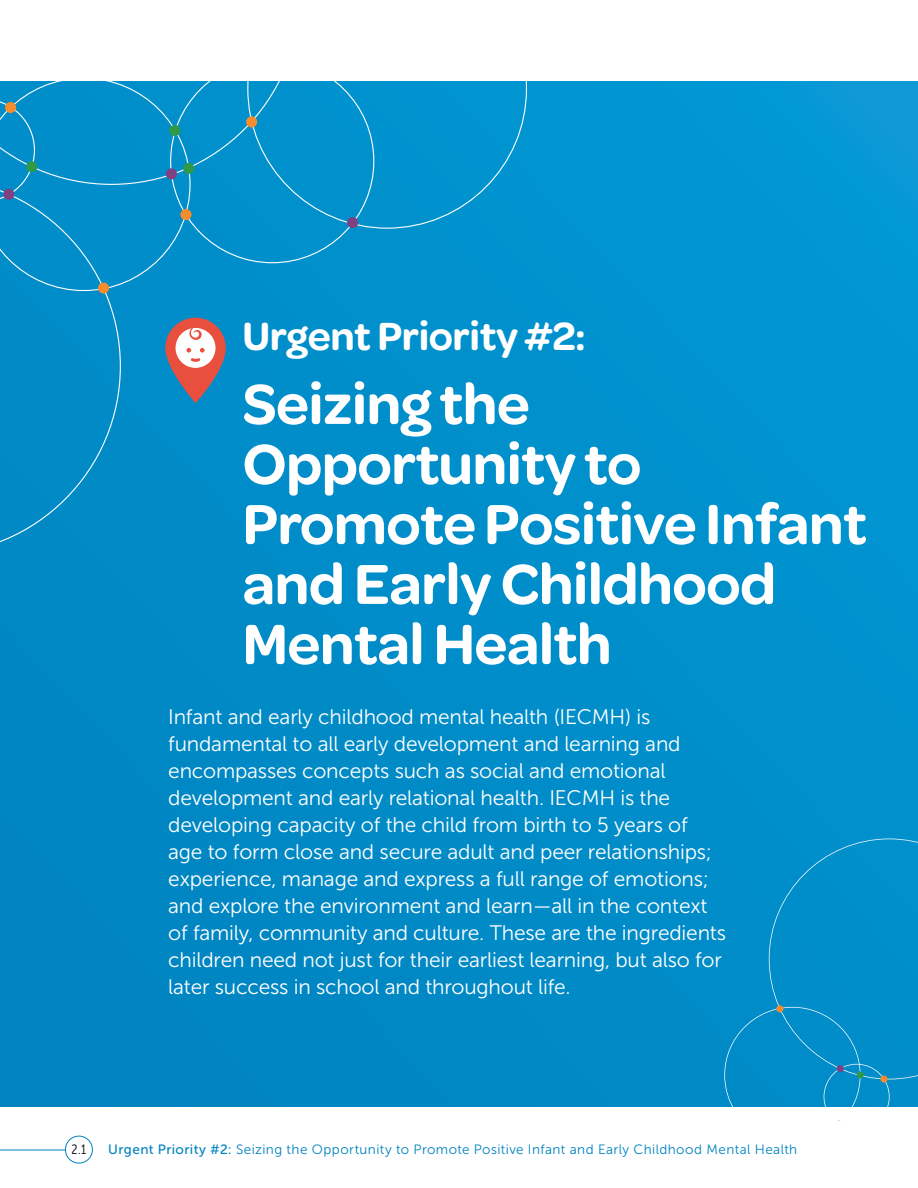
<style>
.page{position:relative;width:918px;height:1188px;background:#fff}
.page>*{position:absolute;margin:0;border:0;box-sizing:border-box;transform-origin:0 0}
.t1{font:600 60px/60px "Omnes";letter-spacing:-.01em;color:#fff}
.t2{font:600 42px "Omnes";letter-spacing:-.01em;color:#fff}
.t3{font:21px/27px "Museo Sans 300";letter-spacing:-.01em;color:#fff}
.t4{font:13.5px "Museo Sans 300";letter-spacing:.03em;color:#0083bf}
.t5{font:13.5px "Museo Sans Cond 300";color:#000}
.s1{font-family:"Museo Sans 500"}
</style>
<div class="page">
<div style="left:65px;top:1136px;width:28px;height:27px;border:1px solid #0083bf;border-radius:50%"></div>
<hr style="left:0;top:1150px;width:65px;height:1px;background:#0083bf">
<div style="left:0;top:81px;width:918px;height:1026px;background:#008dc9"></div>
<svg style="left:374px;top:81px;width:153px;height:148px"></svg>
<svg style="left:0;top:291px;width:121px;height:252px"></svg>
<svg style="left:0;top:81px;width:374px;height:210px"></svg>
<div style="left:246px;top:116px;width:11px;height:11px;background:#f68c2b;border-radius:50%"></div>
<div style="left:169px;top:125px;width:11px;height:11px;background:#2f9947;border-radius:50%"></div>
<div style="left:166px;top:168px;width:11px;height:11px;background:#804182;border-radius:50%"></div>
<div style="left:180px;top:209px;width:12px;height:11px;background:#f68c2b;border-radius:50%"></div>
<div style="left:98px;top:283px;width:11px;height:11px;background:#f68c2b;border-radius:50%"></div>
<div style="left:5px;top:102px;width:11px;height:11px;background:#f68c2b;border-radius:50%"></div>
<div style="left:26px;top:161px;width:11px;height:11px;background:#2f9947;border-radius:50%"></div>
<div style="left:3px;top:189px;width:11px;height:11px;background:#804182;border-radius:50%"></div>
<div style="left:183px;top:163px;width:11px;height:11px;background:#2f9947;border-radius:50%"></div>
<div style="left:347px;top:217px;width:11px;height:11px;background:#804182;border-radius:50%"></div>
<svg style="left:724px;top:839px;width:194px;height:268px"></svg>
<div style="left:776px;top:1005px;width:7px;height:7px;background:#f68c2b;border-radius:50%"></div>
<div style="left:857px;top:1071px;width:7px;height:8px;background:#2f9947;border-radius:50%"></div>
<div style="left:837px;top:1065px;width:7px;height:7px;background:#804182;border-radius:50%"></div>
<div style="left:881px;top:1076px;width:7px;height:7px;background:#f68c2b;border-radius:50%"></div>
<svg style="left:165px;top:318px;width:61px;height:85px"></svg>
<h2 class="t2" style="left:243px;top:307px;width:345px">Urgent Priority #2:</h2>
<h1 class="t1" style="left:243px;top:370px;width:626px">Seizing the<br>Opportunity to<br>Promote Positive Infant and Early Childhood<br>Mental Health</h1>
<p class="t3" style="left:168px;top:703px;width:559px">Infant and early childhood mental health (IECMH) is fundamental to all early development and learning and encompasses concepts such as social and emotional development and early relational health. IECMH is the developing capacity of the child from birth to 5 years of age to form close and secure adult and peer relationships; experience, manage and express a full range of emotions; and explore the environment and learn—all in the context of family, community and culture. These are the ingredients children need not just for their earliest learning, but also for later success in school and throughout life.</p>
<p class="t5" style="left:72px;top:1142px;width:16px">2.1</p>
<p class="t4" style="left:108px;top:1142px;width:691px"><span class="s1">Urgent Priority #2:</span> Seizing the Opportunity to Promote Positive Infant and Early Childhood Mental Health</p>
</div>
